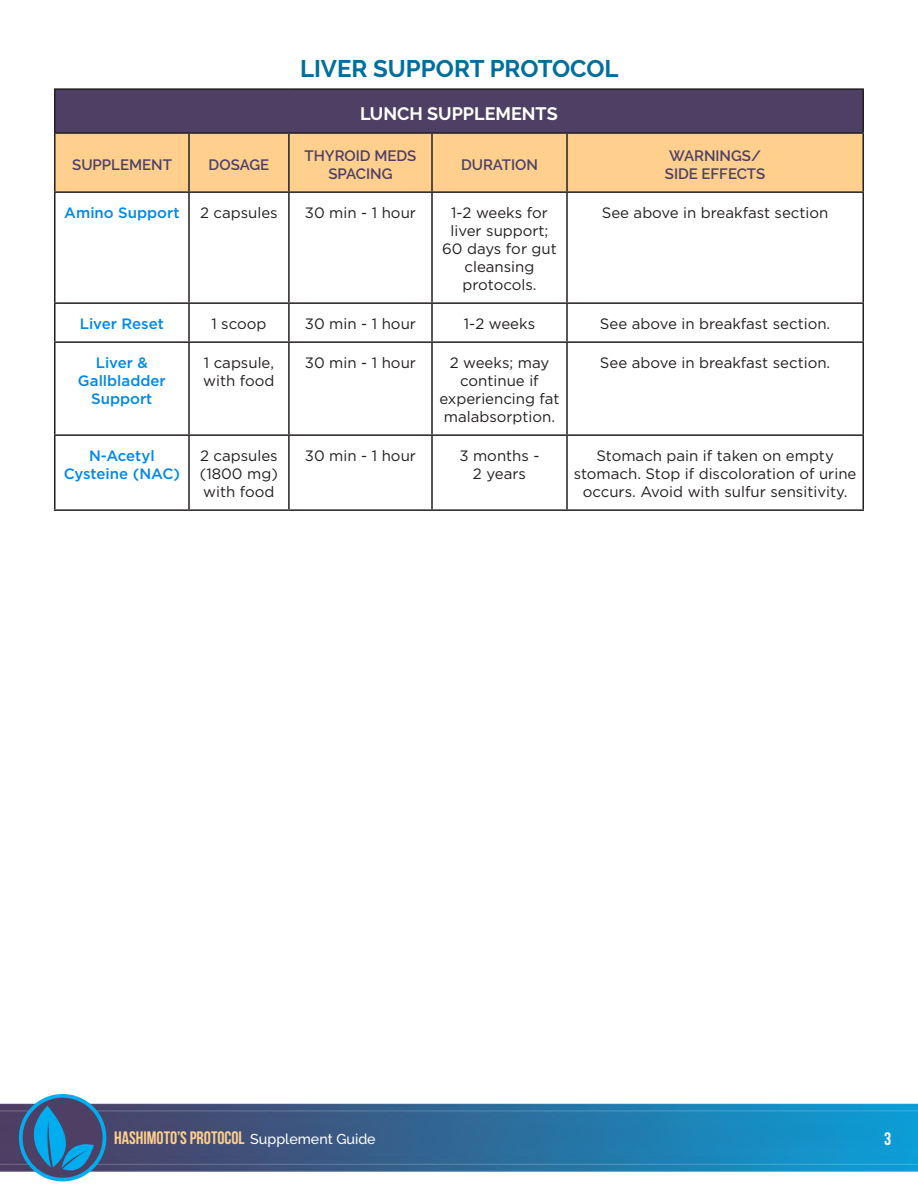
<style>
.page{position:relative;width:918px;height:1188px;background:#fff}
.page>*{position:absolute;margin:0;border:0;box-sizing:border-box;transform-origin:0 0}
.t1{font:700 24px "Raleway";color:#006f9c}
.t2{font:18px "Bebas Neue";color:#fecf8d}
.t3{font:700 18px "Raleway";color:#fff}
.t4{font:18px "Bebas Neue";color:#fff}
.t5{font:15px/18px "Gotham";color:#231f20;text-align:center}
.t6{font:500 15px/18px "Gotham";color:#0088e8;text-align:center}
.t7{font:600 15px/18px "Raleway";color:#4d4064;text-align:center}
.s1{font-family:"Raleway";font-weight:500;font-size:14.25px;color:#fff}
</style>
<div class="page">
<img style="left:0;top:1103px;width:918px;height:69px">
<svg style="left:17px;top:1094px;width:89px;height:87px;background:#487ea8"></svg>
<div style="left:55px;top:89px;width:808px;height:44px;background:#4d4064"></div>
<div style="left:56px;top:134px;width:806px;height:57px;background:#fecf8d"></div>
<hr style="left:54px;top:88px;width:135px;height:2px;background:#231f20">
<hr style="left:54px;top:90px;width:2px;height:42px;background:#231f20">
<hr style="left:189px;top:88px;width:100px;height:2px;background:#231f20">
<hr style="left:289px;top:88px;width:143px;height:2px;background:#231f20">
<hr style="left:432px;top:88px;width:135px;height:2px;background:#231f20">
<hr style="left:567px;top:88px;width:297px;height:2px;background:#231f20">
<hr style="left:862px;top:90px;width:2px;height:42px;background:#231f20">
<hr style="left:54px;top:132px;width:135px;height:2px;background:#231f20">
<hr style="left:54px;top:134px;width:2px;height:57px;background:#231f20">
<hr style="left:189px;top:132px;width:100px;height:2px;background:#231f20">
<hr style="left:188px;top:134px;width:2px;height:57px;background:#231f20">
<hr style="left:289px;top:132px;width:143px;height:2px;background:#231f20">
<hr style="left:288px;top:134px;width:2px;height:57px;background:#231f20">
<hr style="left:432px;top:132px;width:135px;height:2px;background:#231f20">
<hr style="left:431px;top:134px;width:2px;height:57px;background:#231f20">
<hr style="left:567px;top:132px;width:297px;height:2px;background:#231f20">
<hr style="left:566px;top:134px;width:2px;height:57px;background:#231f20">
<hr style="left:862px;top:134px;width:2px;height:57px;background:#231f20">
<hr style="left:54px;top:191px;width:135px;height:2px;background:#231f20">
<hr style="left:54px;top:193px;width:2px;height:109px;background:#231f20">
<hr style="left:189px;top:191px;width:100px;height:2px;background:#231f20">
<hr style="left:188px;top:193px;width:2px;height:109px;background:#231f20">
<hr style="left:289px;top:191px;width:143px;height:2px;background:#231f20">
<hr style="left:288px;top:193px;width:2px;height:109px;background:#231f20">
<hr style="left:432px;top:191px;width:135px;height:2px;background:#231f20">
<hr style="left:431px;top:193px;width:2px;height:109px;background:#231f20">
<hr style="left:567px;top:191px;width:297px;height:2px;background:#231f20">
<hr style="left:566px;top:193px;width:2px;height:109px;background:#231f20">
<hr style="left:862px;top:193px;width:2px;height:109px;background:#231f20">
<hr style="left:54px;top:302px;width:135px;height:2px;background:#231f20">
<hr style="left:54px;top:304px;width:2px;height:37px;background:#231f20">
<hr style="left:189px;top:302px;width:100px;height:2px;background:#231f20">
<hr style="left:188px;top:304px;width:2px;height:37px;background:#231f20">
<hr style="left:289px;top:302px;width:143px;height:2px;background:#231f20">
<hr style="left:288px;top:304px;width:2px;height:37px;background:#231f20">
<hr style="left:432px;top:302px;width:135px;height:2px;background:#231f20">
<hr style="left:431px;top:304px;width:2px;height:37px;background:#231f20">
<hr style="left:567px;top:302px;width:297px;height:2px;background:#231f20">
<hr style="left:566px;top:304px;width:2px;height:37px;background:#231f20">
<hr style="left:862px;top:304px;width:2px;height:37px;background:#231f20">
<hr style="left:54px;top:341px;width:135px;height:2px;background:#231f20">
<hr style="left:54px;top:343px;width:2px;height:91px;background:#231f20">
<hr style="left:189px;top:341px;width:100px;height:2px;background:#231f20">
<hr style="left:188px;top:343px;width:2px;height:91px;background:#231f20">
<hr style="left:289px;top:341px;width:143px;height:2px;background:#231f20">
<hr style="left:288px;top:343px;width:2px;height:91px;background:#231f20">
<hr style="left:432px;top:341px;width:135px;height:2px;background:#231f20">
<hr style="left:431px;top:343px;width:2px;height:91px;background:#231f20">
<hr style="left:567px;top:341px;width:297px;height:2px;background:#231f20">
<hr style="left:566px;top:343px;width:2px;height:91px;background:#231f20">
<hr style="left:862px;top:343px;width:2px;height:91px;background:#231f20">
<hr style="left:54px;top:434px;width:135px;height:2px;background:#231f20">
<hr style="left:54px;top:436px;width:2px;height:73px;background:#231f20">
<hr style="left:189px;top:434px;width:100px;height:2px;background:#231f20">
<hr style="left:188px;top:436px;width:2px;height:73px;background:#231f20">
<hr style="left:289px;top:434px;width:143px;height:2px;background:#231f20">
<hr style="left:288px;top:436px;width:2px;height:73px;background:#231f20">
<hr style="left:432px;top:434px;width:135px;height:2px;background:#231f20">
<hr style="left:431px;top:436px;width:2px;height:73px;background:#231f20">
<hr style="left:567px;top:434px;width:297px;height:2px;background:#231f20">
<hr style="left:566px;top:436px;width:2px;height:73px;background:#231f20">
<hr style="left:862px;top:436px;width:2px;height:73px;background:#231f20">
<hr style="left:54px;top:509px;width:135px;height:2px;background:#231f20">
<hr style="left:189px;top:509px;width:100px;height:2px;background:#231f20">
<hr style="left:289px;top:509px;width:143px;height:2px;background:#231f20">
<hr style="left:432px;top:509px;width:135px;height:2px;background:#231f20">
<hr style="left:567px;top:509px;width:297px;height:2px;background:#231f20">
<p class="t1" style="left:300px;top:54px;width:320px">LIVER SUPPORT PROTOCOL</p>
<p class="t3" style="left:360px;top:103px;width:199px">LUNCH SUPPLEMENTS</p>
<p class="t7" style="left:72px;top:155px;width:101px">SUPPLEMENT</p>
<p class="t7" style="left:209px;top:155px;width:62px">DOSAGE</p>
<p class="t7" style="left:304px;top:146px;width:113px">THYROID MEDS<br>SPACING</p>
<p class="t7" style="left:461px;top:155px;width:78px">DURATION</p>
<p class="t7" style="left:665px;top:146px;width:102px;text-align:left">WARNINGS/<br>SIDE EFFECTS</p>
<p class="t6" style="left:64px;top:203px;width:117px">Amino Support</p>
<p class="t5" style="left:200px;top:203px;width:79px">2 capsules</p>
<p class="t5" style="left:305px;top:203px;width:113px">30 min - 1 hour</p>
<p class="t5" style="left:442px;top:203px;width:116px">1-2 weeks for liver support;<br>60 days for gut cleansing</p>
<p class="t5" style="left:462px;top:275px;width:76px">protocols.</p>
<p class="t5" style="left:602px;top:203px;width:228px">See above in breakfast section</p>
<p class="t6" style="left:80px;top:314px;width:86px">Liver Reset</p>
<p class="t5" style="left:211px;top:314px;width:57px">1 scoop</p>
<p class="t5" style="left:305px;top:314px;width:113px">30 min - 1 hour</p>
<p class="t5" style="left:464px;top:314px;width:73px">1-2 weeks</p>
<p class="t5" style="left:600px;top:314px;width:232px">See above in breakfast section.</p>
<p class="t6" style="left:96px;top:353px;width:54px">Liver &amp;</p>
<p class="t6" style="left:78px;top:371px;width:89px">Gallbladder<br>Support</p>
<p class="t5" style="left:203px;top:353px;width:73px;text-align:left">1 capsule, with food</p>
<p class="t5" style="left:305px;top:353px;width:113px">30 min - 1 hour</p>
<p class="t5" style="left:439px;top:353px;width:122px">2 weeks; may continue if experiencing fat malabsorption.</p>
<p class="t5" style="left:600px;top:353px;width:232px">See above in breakfast section.</p>
<p class="t6" style="left:89px;top:446px;width:67px">N-Acetyl</p>
<p class="t6" style="left:64px;top:464px;width:118px">Cysteine (NAC)</p>
<p class="t5" style="left:200px;top:446px;width:80px;text-align:justify">2 capsules (1800 mg) with food</p>
<p class="t5" style="left:305px;top:446px;width:113px">30 min - 1 hour</p>
<p class="t5" style="left:459px;top:446px;width:82px">3 months -<br>2 years</p>
<p class="t5" style="left:574px;top:446px;width:284px">Stomach pain if taken on empty stomach. Stop if discoloration of urine occurs. Avoid with sulfur sensitivity.</p>
<p class="t2" style="left:114px;top:1127px;width:263px">HASHIMOTO’S PROTOCOL <span class="s1">Supplement Guide</span></p>
<p class="t4" style="left:884px;top:1129px;width:9px">3</p>
</div>
